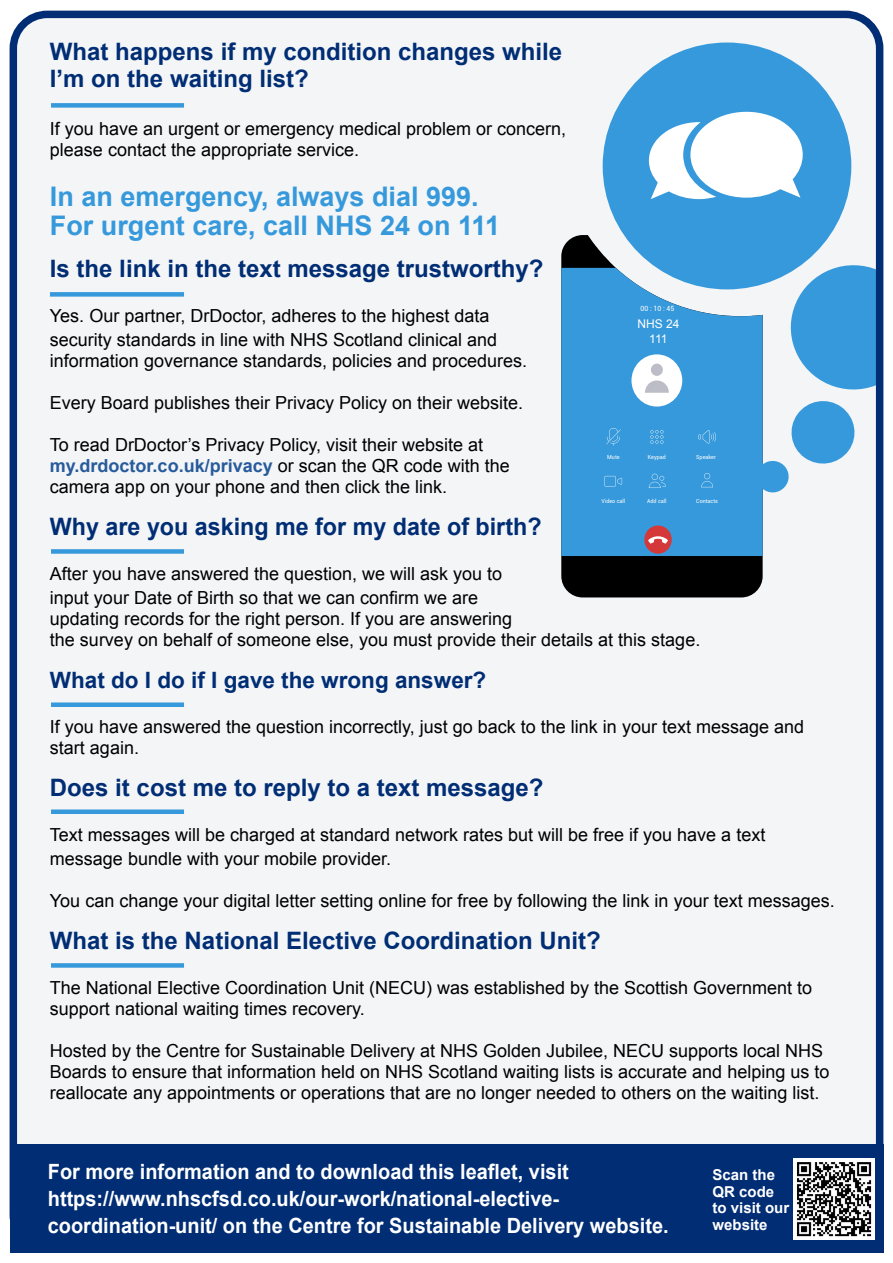
<style>
.page{position:relative;width:893px;height:1263px;background:#fff}
.page>*{position:absolute;margin:0;border:0;box-sizing:border-box;transform-origin:0 0}
.t1{font:700 27px/29.1px "Arial";color:#3699db}
.t2{font:700 24px/27px "Arial";color:#002d74}
.t3{font:700 22.5px "Arial";color:#002d74}
.t4{font:700 21px/27px "Arial";color:#fff;scale:.95 1}
.t5{font:18px/21px "Arial";color:#000}
.t6{font:700 15px/16.5px "Arial";color:#fff}
.t7{font:12px/15px "Arial";color:#fff;text-align:center}
.t8{font:7.2px "Roboto";color:#fff}
.t9{font:5.55px "Roboto";color:#fff}
.s1{font-weight:700;color:#275b9b}
</style>
<div class="page">
<div style="left:13px;top:14px;width:867px;height:1235px;background:#f3f5f7;border-radius:34px"></div>
<svg style="left:561px;top:235px;width:202px;height:362px;background:#0d0d0d"></svg>
<div style="left:561px;top:268px;width:202px;height:288px;background:#3699db"></div>
<div style="left:647px;top:561px;width:30px;height:30px;background:#000;border-radius:50%"></div>
<svg style="left:603px;top:43px;width:271px;height:450px;fill:#3699db"></svg>
<svg style="left:649px;top:112px;width:154px;height:87px"></svg>
<div style="left:10px;top:11px;width:873px;height:1241px;border:8px solid #002d74;border-radius:34px"></div>
<div style="left:10px;top:1144px;width:873px;height:108px;background:#002d74"></div>
<img style="left:793px;top:1159px;width:81px;height:81px">
<div style="left:631px;top:354px;width:51px;height:53px;background:#fff;border-radius:50%"></div>
<div style="left:651px;top:364px;width:12px;height:12px;background:#bdbdc7;border-radius:50%"></div>
<svg style="left:645px;top:380px;width:24px;height:13px"></svg>
<div style="left:644px;top:525px;width:28px;height:29px;background:#d43838;border-radius:50%"></div>
<svg style="left:648px;top:536px;width:20px;height:8px"></svg>
<svg style="left:649px;top:474px;width:17px;height:14px"></svg>
<svg style="left:650px;top:430px;width:13px;height:14px"></svg>
<svg style="left:605px;top:476px;width:17px;height:10px"></svg>
<svg style="left:607px;top:428px;width:13px;height:18px"></svg>
<svg style="left:606px;top:429px;width:15px;height:15px"></svg>
<svg style="left:701px;top:473px;width:12px;height:14px"></svg>
<svg style="left:698px;top:430px;width:18px;height:14px"></svg>
<svg style="left:636px;top:293px;width:5px;height:6px"></svg>
<div style="left:51px;top:103px;width:133px;height:5px;background:#3699db"></div>
<div style="left:50px;top:292px;width:134px;height:5px;background:#3699db"></div>
<div style="left:51px;top:549px;width:133px;height:5px;background:#3699db"></div>
<div style="left:51px;top:702px;width:133px;height:5px;background:#3699db"></div>
<div style="left:51px;top:809px;width:133px;height:5px;background:#3699db"></div>
<div style="left:51px;top:963px;width:133px;height:5px;background:#3699db"></div>
<h2 class="t2" style="left:50px;top:39px;width:514px">What happens if my condition changes while<br>I’m on the waiting list?</h2>
<p class="t5" style="left:50px;top:118px;width:518px">If you have an urgent or emergency medical problem or concern, please contact the appropriate service.</p>
<h1 class="t1" style="left:50px;top:183px;width:452px">In an emergency, always dial 999.<br>For urgent care, call NHS 24 on 111</h1>
<h2 class="t2" style="left:50px;top:256px;width:495px">Is the link in the text message trustworthy?</h2>
<p class="t5" style="left:50px;top:304px;width:449px;line-height:24px">Yes. Our partner, DrDoctor, adheres to the highest data security standards in line with NHS Scotland clinical and</p>
<p class="t5" style="left:50px;top:351px;width:479px">information governance standards, policies and procedures.</p>
<p class="t5" style="left:50px;top:393px;width:475px">Every Board publishes their Privacy Policy on their website.</p>
<p class="t5" style="left:50px;top:435px;width:461px">To read DrDoctor’s Privacy Policy, visit their website at <span class="s1">my.drdoctor.co.uk/privacy</span> or scan the QR code with the camera app on your phone and then click the link.</p>
<h2 class="t2" style="left:50px;top:514px;width:493px">Why are you asking me for my date of birth?</h2>
<p class="t5" style="left:50px;top:562px;width:454px;line-height:24px">After you have answered the question, we will ask you to input your Date of Birth so that we can confirm we are</p>
<p class="t5" style="left:50px;top:609px;width:652px">updating records for the right person. If you are answering<br>the survey on behalf of someone else, you must provide their details at this stage.</p>
<p class="t3" style="left:50px;top:666px;width:438px">What do I do if I gave the wrong answer?</p>
<p class="t5" style="left:50px;top:717px;width:756px">If you have answered the question incorrectly, just go back to the link in your text message and start again.</p>
<h2 class="t2" style="left:50px;top:775px;width:495px">Does it cost me to reply to a text message?</h2>
<p class="t5" style="left:50px;top:823px;width:717px;line-height:24px">Text messages will be charged at standard network rates but will be free if you have a text message bundle with your mobile provider.</p>
<p class="t5" style="left:50px;top:891px;width:786px">You can change your digital letter setting online for free by following the link in your text messages.</p>
<h2 class="t2" style="left:50px;top:928px;width:552px">What is the National Elective Coordination Unit?</h2>
<p class="t5" style="left:50px;top:978px;width:764px">The National Elective Coordination Unit (NECU) was established by the Scottish Government to support national waiting times recovery.</p>
<p class="t5" style="left:50px;top:1041px;width:781px">Hosted by the Centre for Sustainable Delivery at NHS Golden Jubilee, NECU supports local NHS<br>Boards to ensure that information held on NHS Scotland waiting lists is accurate and helping us to reallocate any appointments or operations that are no longer needed to others on the waiting list.</p>
<p class="t8" style="left:640px;top:304px;width:35px">00 : 10 : 45</p>
<p class="t7" style="left:637px;top:316px;width:44px">NHS 24<br>111</p>
<p class="t9" style="left:607px;top:453px;width:14px">Mute</p>
<p class="t9" style="left:648px;top:453px;width:20px">Keypad</p>
<p class="t9" style="left:602px;top:497px;width:25px">Video call</p>
<p class="t9" style="left:647px;top:497px;width:21px">Add call</p>
<p class="t9" style="left:696px;top:453px;width:21px">Speaker</p>
<p class="t9" style="left:696px;top:497px;width:23px">Contacts</p>
<p class="t4" style="left:48px;top:1159px;width:655px">For more information and to download this leaflet, visit https://www.nhscfsd.co.uk/our-work/national-elective&shy;coordination-unit/ on the Centre for Sustainable Delivery website.</p>
<p class="t6" style="left:712px;top:1167px;width:78px">Scan the<br>QR code to visit our website</p>
</div>
